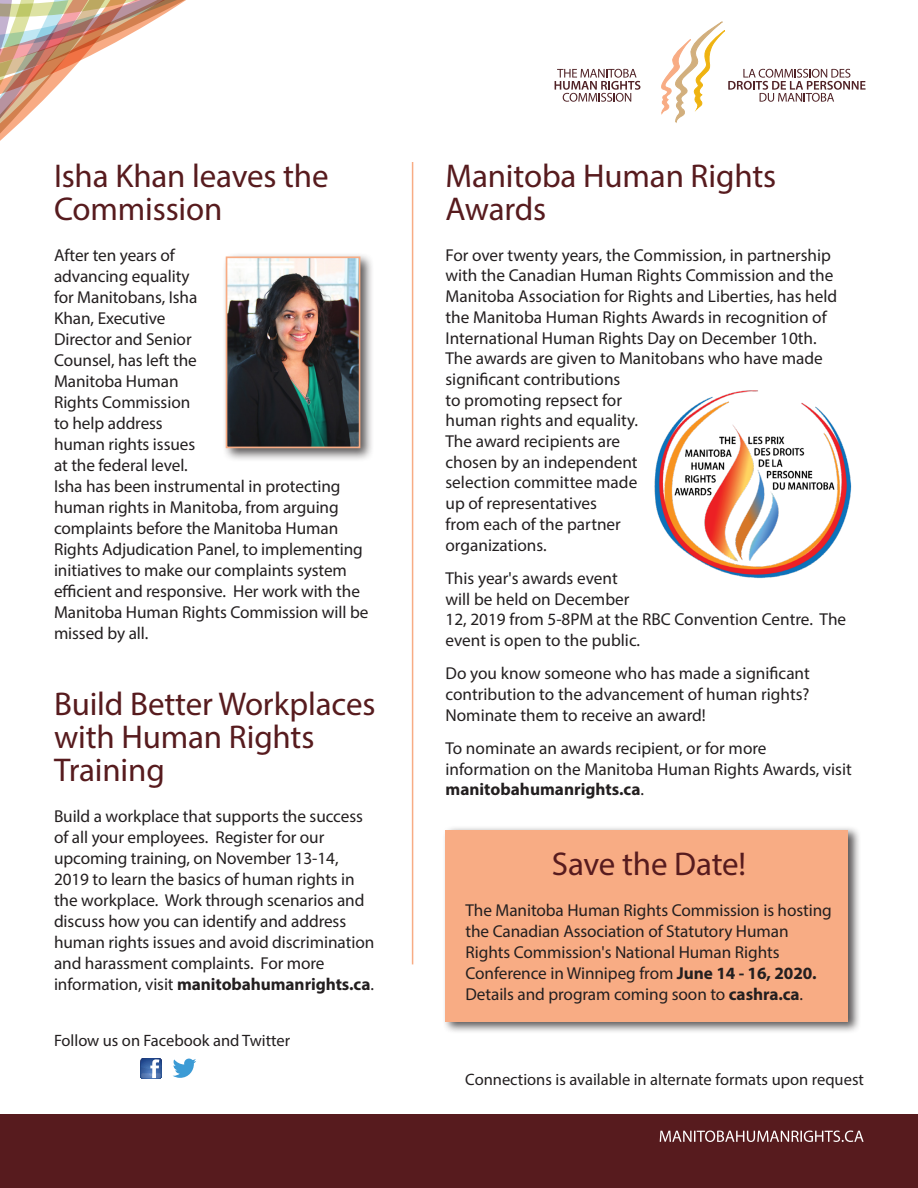
<style>
.page{position:relative;width:918px;height:1188px;background:#fff}
.page>*{position:absolute;margin:0;border:0;box-sizing:border-box;transform-origin:0 0}
.Heading{font:33px/33px "Myriad Pro";letter-spacing:-.005em;color:#571b1e}
.Body{font:17.25px/21px "Myriad Pro";letter-spacing:-.005em;color:#231f20}
.t1{font:16.5px "Myriad Pro";color:#231f20}
.s1{font-weight:700}
</style>
<div class="page">
<div style="left:0;top:1114px;width:918px;height:74px;background:#571b1e"></div>
<svg style="left:555px;top:69px;width:85px;height:33px"></svg>
<svg style="left:661px;top:22px;width:205px;height:100px"></svg>
<svg style="left:0;top:0;width:186px;height:141px"></svg>
<svg style="left:660px;top:1131px;width:204px;height:11px"></svg>
<svg style="left:173px;top:1059px;width:23px;height:19px"></svg>
<svg style="left:141px;top:1058px;width:20px;height:21px"></svg>
<hr style="left:412px;top:162px;width:1px;height:802px;background:#f8ac84">
<div style="left:443px;top:826px;width:419px;height:208px;background:#231f20;opacity:.75"></div>
<div style="left:446px;top:830px;width:402px;height:192px;background:#f8ac84"></div>
<div style="left:222px;top:253px;width:153px;height:210px;background:#231f20;opacity:.75"></div>
<img style="left:229px;top:259px;width:128px;height:186px">
<div style="left:226px;top:256px;width:134px;height:192px;border:2px solid #f8ac84"></div>
<img style="left:654px;top:390px;width:198px;height:188px">
<p class="Heading" style="left:54px;top:159px;width:276px">Isha Khan leaves the<br>Commission</p>
<p class="Body" style="left:54px;top:244px;width:316px">After ten years of<br>advancing equality<br>for Manitobans, Isha<br>Khan, Executive<br>Director and Senior<br>Counsel, has left the<br>Manitoba Human<br>Rights Commission<br>to help address<br>human rights issues<br>at the federal level.<br>Isha has been instrumental in protecting human rights in Manitoba, from arguing complaints before the Manitoba Human<br>Rights Adjudication Panel, to implementing initiatives to make our complaints system efficient and responsive. Her work with the<br>Manitoba Human Rights Commission will be missed by all.</p>
<p class="Heading" style="left:54px;top:687px;width:323px">Build Better Workplaces with Human Rights<br>Training</p>
<p class="Body" style="left:54px;top:805px;width:322px">Build a workplace that supports the success of all your employees. Register for our upcoming training, on November 13-14, 2019 to learn the basics of human rights in the workplace. Work through scenarios and discuss how you can identify and address human rights issues and avoid discrimination and harassment complaints. For more information, visit <span class="s1">manitobahumanrights.ca</span>.</p>
<p class="t1" style="left:54px;top:1030px;width:238px">Follow us on Facebook and Twitter</p>
<p class="Heading" style="left:446px;top:159px;width:332px">Manitoba Human Rights<br>Awards</p>
<p class="Body" style="left:446px;top:244px;width:393px">For over twenty years, the Commission, in partnership with the Canadian Human Rights Commission and the Manitoba Association for Rights and Liberties, has held the Manitoba Human Rights Awards in recognition of International Human Rights Day on December 10th.<br>The awards are given to Manitobans who have made significant contributions<br>to promoting repsect for<br>human rights and equality.<br>The award recipients are<br>chosen by an independent<br>selection committee made<br>up of representatives<br>from each of the partner<br>organizations.</p>
<p class="Body" style="left:446px;top:567px;width:402px">This year's awards event<br>will be held on December<br>12, 2019 from 5-8PM at the RBC Convention Centre. The event is open to the public.</p>
<p class="Body" style="left:446px;top:663px;width:366px;text-align:justify">Do you know someone who has made a significant contribution to the advancement of human rights?<br>Nominate them to receive an award!</p>
<p class="Body" style="left:446px;top:737px;width:408px">To nominate an awards recipient, or for more information on the Manitoba Human Rights Awards, visit <span class="s1">manitobahumanrights.ca</span>.</p>
<p class="Heading" style="left:552px;top:847px;width:196px">Save the Date!</p>
<p class="Body" style="left:465px;top:900px;width:368px">The Manitoba Human Rights Commission is hosting the Canadian Association of Statutory Human Rights Commission's National Human Rights Conference in Winnipeg from <span class="s1">June 14 - 16, 2020.<br></span>Details and program coming soon to <span class="s1">cashra.ca</span>.</p>
<p class="t1" style="left:465px;top:1070px;width:400px">Connections is available in alternate formats upon request</p>
</div>
